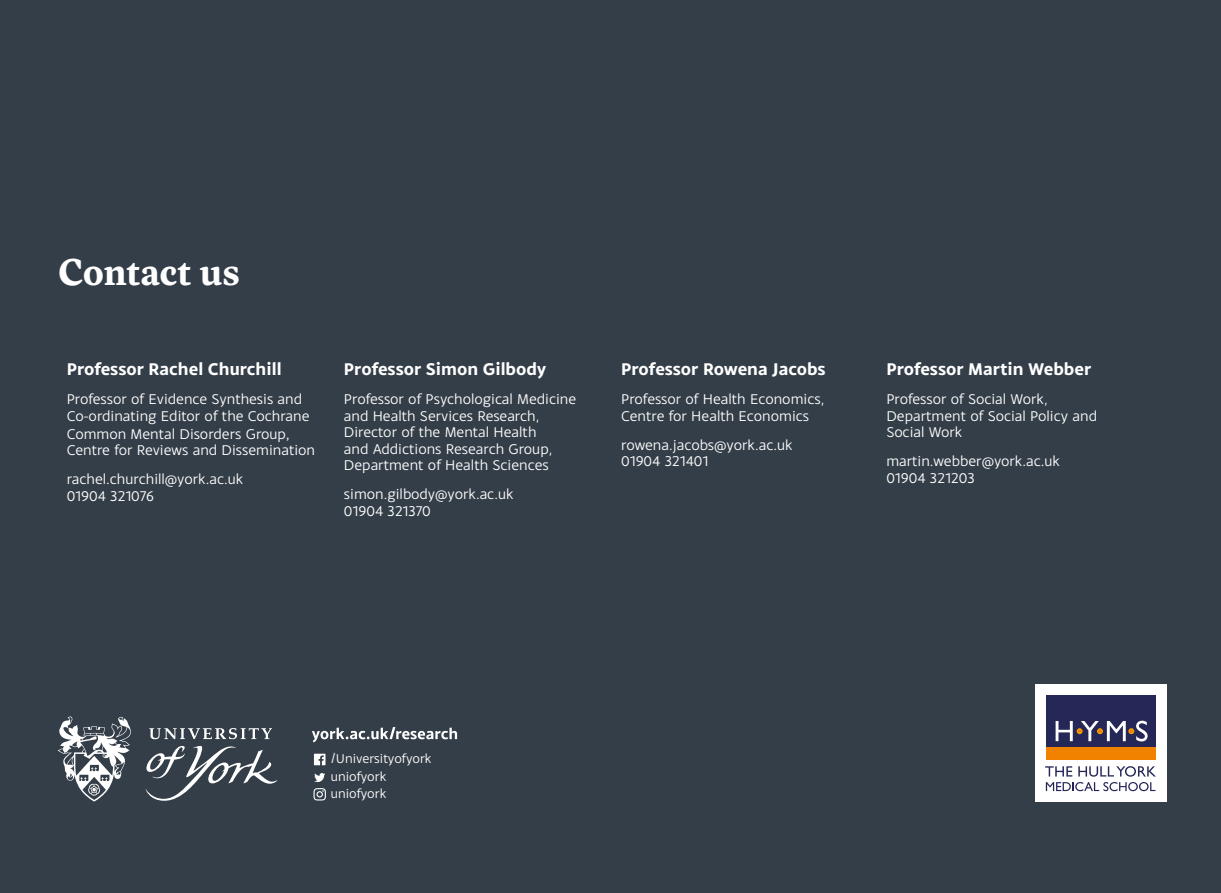
<style>
.page{position:relative;width:1221px;height:893px;background:#fff}
.page>*{position:absolute;margin:0;border:0;box-sizing:border-box;transform-origin:0 0}
.t1{font:700 39px "Inka A Text";letter-spacing:-.01em;color:#fff}
.t2{font:700 18px "Monsal Gothic";color:#fff}
.t3{font:15px/16.5px "Monsal Gothic";color:#fff}
.t4{font:13.5px/17.2px "Monsal Gothic";color:#fff}
.s1{font-family:"Inka A Text";font-size:13.5px}
</style>
<div class="page">
<div style="left:0;top:0;width:1220px;height:893px;background:#343e48"></div>
<div style="left:1034px;top:684px;width:132px;height:118px;background:#fff"></div>
<div style="left:1045px;top:695px;width:110px;height:53px;background:#252757"></div>
<div style="left:1045px;top:747px;width:110px;height:13px;background:#f08200"></div>
<svg style="left:1045px;top:766px;width:110px;height:25px"></svg>
<svg style="left:1055px;top:721px;width:92px;height:20px"></svg>
<svg style="left:313px;top:788px;width:13px;height:12px"></svg>
<svg style="left:314px;top:773px;width:11px;height:9px"></svg>
<svg style="left:58px;top:716px;width:220px;height:86px"></svg>
<svg style="left:314px;top:754px;width:11px;height:11px"></svg>
<svg style="left:312px;top:727px;width:145px;height:15px"></svg>
<h1 class="t1" style="left:58px;top:249px;width:183px">Contact us</h1>
<p class="t2" style="left:67px;top:357px;width:216px">Professor Rachel Churchill</p>
<p class="t3" style="left:67px;top:390px;width:244px">Professor of Evidence Synthesis and<br>Co-ordinating Editor of the Cochrane</p>
<p class="t3" style="left:67px;top:425px;width:250px">Common Mental Disorders Group<span class="s1">,<br></span>Centre for Reviews and Dissemination</p>
<p class="t3" style="left:67px;top:470px;width:178px">rachel.churchill@york.ac.uk<br>01904 321076</p>
<p class="t2" style="left:344px;top:357px;width:204px">Professor Simon Gilbody</p>
<p class="t3" style="left:344px;top:390px;width:234px">Professor of Psychological Medicine and Health Services Research,<br>Director of the Mental Health<br>and Addictions Research Group,<br>Department of Health Sciences</p>
<p class="t3" style="left:344px;top:485px;width:171px">simon.gilbody@york.ac.uk<br>01904 321370</p>
<p class="t2" style="left:621px;top:357px;width:206px">Professor Rowena Jacobs</p>
<p class="t3" style="left:621px;top:390px;width:205px">Professor of Health Economics,<br>Centre for Health Economics</p>
<p class="t3" style="left:621px;top:436px;width:173px">rowena.jacobs@york.ac.uk<br>01904 321401</p>
<p class="t2" style="left:886px;top:357px;width:206px">Professor Martin Webber</p>
<p class="t3" style="left:886px;top:390px;width:212px">Professor of Social Work,<br>Department of Social Policy and<br>Social Work</p>
<p class="t3" style="left:886px;top:452px;width:175px">martin.webber@york.ac.uk<br>01904 321203</p>
<p class="t4" style="left:331px;top:750px;width:102px">/Universityofyork</p>
<p class="t4" style="left:331px;top:767px;width:57px">uniofyork uniofyork</p>
</div>
